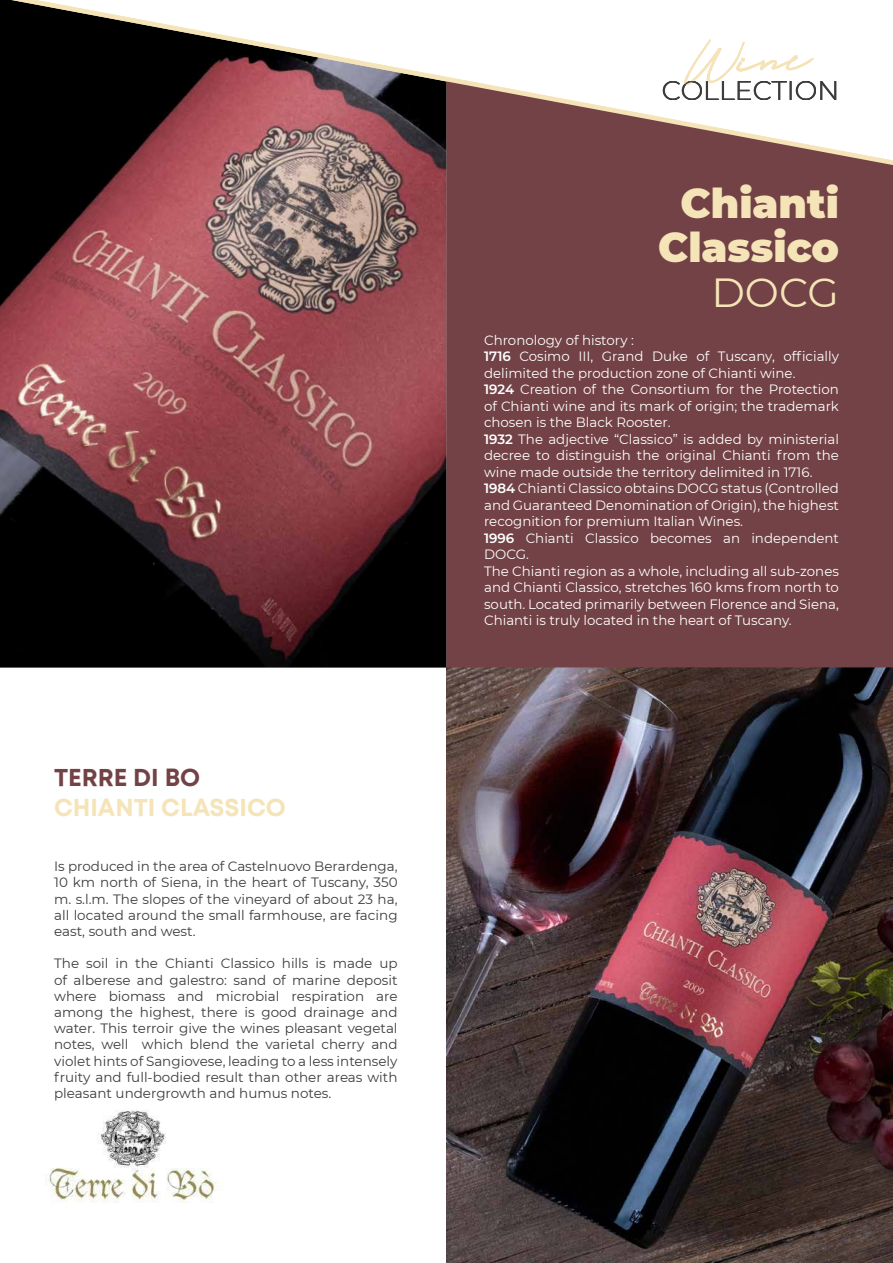
<style>
.page{position:relative;width:893px;height:1263px;background:#fff}
.page>*{position:absolute;margin:0;border:0;box-sizing:border-box;transform-origin:0 0}
.t1{font:900 40.65px/44.2px "Montserrat";color:#f5e4b8;text-align:center}
.t2{font:40.65px "Montserrat";color:#f5e4b8}
.t3{font:300 27px "Montserrat";color:#3c3c3b}
.t4{font:700 24.3px "Mont";color:#f5e4b8}
.t5{font:700 24.3px "Mont";color:#724246}
.t6{font:13.5px/16.5px "Montserrat";color:#fff}
.t7{font:13.5px/16.2px "Montserrat";color:#3c3c3b;text-align:justify}
.s1{font-weight:600}
</style>
<div class="page">
<img style="left:446px;top:667px;width:447px;height:596px">
<img style="left:0;top:197px;width:446px;height:470px">
<img style="left:49px;top:1109px;width:175px;height:94px">
<div style="left:446px;top:197px;width:447px;height:470px;background:#724246"></div>
<svg style="left:0;top:0;width:893px;height:197px"></svg>
<svg style="left:684px;top:39px;width:130px;height:46px"></svg>
<h3 class="t5" style="left:54px;top:766px;width:148px">TERRE DI BO</h3>
<h3 class="t4" style="left:54px;top:795px;width:233px">CHIANTI CLASSICO</h3>
<p class="t7" style="left:54px;top:858px;width:345px">Is produced in the area of Castelnuovo Berardenga, 10 km north of Siena, in the heart of Tuscany, 350 m. s.l.m. The slopes of the vineyard of about 23 ha, all located around the small farmhouse, are facing east, south and west.</p>
<p class="t7" style="left:54px;top:955px;width:345px">The soil in the Chianti Classico hills is made up of alberese and galestro: sand of marine deposit where biomass and microbial respiration are among the highest, there is good drainage and water. This terroir give the wines pleasant vegetal notes, well which blend the varietal cherry and violet hints of Sangiovese, leading to a less intensely fruity and full-bodied result than other areas with pleasant undergrowth and humus notes.</p>
<h2 class="t3" style="left:662px;top:72px;width:179px">COLLECTION</h2>
<h1 class="t1" style="left:658px;top:179px;width:182px">Chianti<br>Classico</h1>
<h1 class="t2" style="left:711px;top:264px;width:129px">DOCG</h1>
<p class="t6" style="left:484px;top:331px;width:356px">Chronology of history :<br><span class="s1">1716</span> Cosimo III, Grand Duke of Tuscany, officially delimited the production zone of Chianti wine.<br><span class="s1">1924</span> Creation of the Consortium for the Protection of Chianti wine and its mark of origin; the trademark chosen is the Black Rooster.<br><span class="s1">1932</span> The adjective “Classico” is added by ministerial decree to distinguish the original Chianti from the wine made outside the territory delimited in 1716.<br><span class="s1">1984</span> Chianti Classico obtains DOCG status (Controlled and Guaranteed Denomination of Origin), the highest recognition for premium Italian Wines.<br><span class="s1">1996</span> Chianti Classico becomes an independent DOCG.<br>The Chianti region as a whole, including all sub-zones and Chianti Classico, stretches 160 kms from north to south. Located primarily between Florence and Siena, Chianti is truly located in the heart of Tuscany.</p>
</div>
